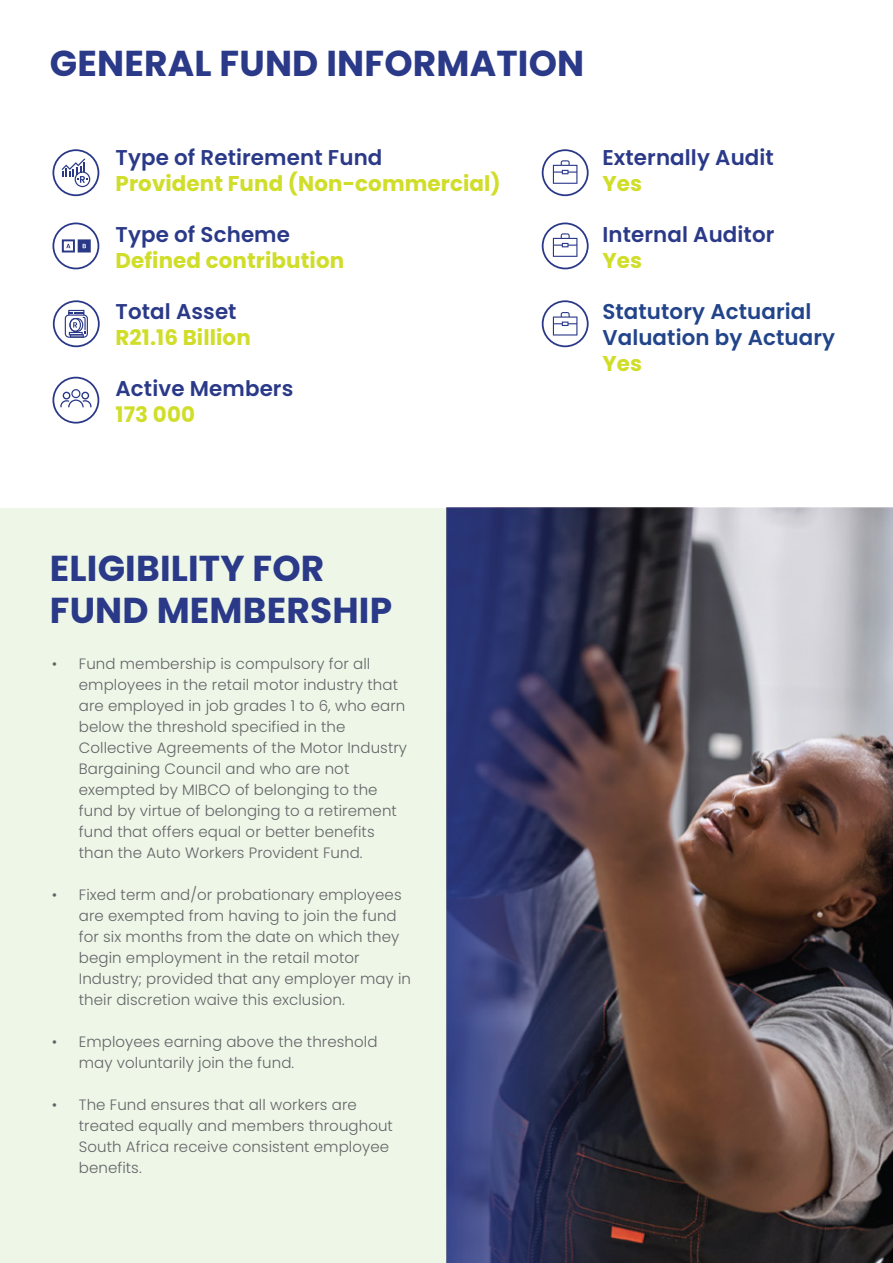
<style>
.page{position:relative;width:893px;height:1263px;background:#fff}
.page>*{position:absolute;margin:0;border:0;box-sizing:border-box;transform-origin:0 0}
.t1{font:700 36px/42px "Poppins";letter-spacing:.005em;color:#2a3988}
.t2{font:600 21.45px "Poppins";letter-spacing:.005em;color:#2a3988}
.t3{font:700 21.45px "Poppins";letter-spacing:.005em;color:#d0dd29}
.t4{font:600 21.45px/25.7px "Poppins";letter-spacing:.005em;color:#21448a}
.t5{font:300 15px/21px "Poppins";letter-spacing:.005em;color:#646567}
</style>
<div class="page">
<img style="left:446px;top:508px;width:447px;height:755px">
<div style="left:0;top:508px;width:446px;height:755px;background:#eef6e8"></div>
<svg style="left:53px;top:300px;width:47px;height:47px"></svg>
<svg style="left:52px;top:377px;width:47px;height:47px"></svg>
<svg style="left:52px;top:149px;width:47px;height:47px"></svg>
<svg style="left:52px;top:223px;width:47px;height:46px"></svg>
<svg style="left:542px;top:149px;width:47px;height:47px"></svg>
<svg style="left:542px;top:300px;width:47px;height:47px"></svg>
<svg style="left:542px;top:223px;width:47px;height:46px"></svg>
<h1 class="t1" style="left:50px;top:42px;width:536px">GENERAL FUND INFORMATION</h1>
<h2 class="t2" style="left:116px;top:145px;width:268px">Type of Retirement Fund</h2>
<h2 class="t3" style="left:116px;top:171px;width:387px">Provident Fund (Non-commercial)</h2>
<h2 class="t2" style="left:116px;top:222px;width:176px">Type of Scheme</h2>
<h2 class="t3" style="left:116px;top:248px;width:230px">Defined contribution</h2>
<h2 class="t2" style="left:116px;top:299px;width:123px">Total Asset</h2>
<h2 class="t3" style="left:116px;top:325px;width:137px">R21.16 Billion</h2>
<h2 class="t2" style="left:116px;top:376px;width:179px">Active Members</h2>
<h2 class="t3" style="left:116px;top:402px;width:81px">173 000</h2>
<h2 class="t2" style="left:602px;top:145px;width:173px">Externally Audit</h2>
<h2 class="t3" style="left:602px;top:171px;width:41px">Yes</h2>
<h2 class="t2" style="left:602px;top:222px;width:174px">Internal Auditor</h2>
<h2 class="t3" style="left:602px;top:248px;width:41px">Yes</h2>
<h2 class="t4" style="left:602px;top:299px;width:234px">Statutory Actuarial<br>Valuation by Actuary</h2>
<h2 class="t3" style="left:602px;top:351px;width:41px">Yes</h2>
<h1 class="t1" style="left:50px;top:548px;width:344px">ELIGIBILITY FOR<br>FUND MEMBERSHIP</h1>
<p class="t5" style="left:79px;top:654px;width:330px;text-indent:-27px">• Fund membership is compulsory for all employees in the retail motor industry that are employed in job grades 1 to 6, who earn below the threshold specified in the Collective Agreements of the Motor Industry Bargaining Council and who are not exempted by MIBCO of belonging to the fund by virtue of belonging to a retirement fund that offers equal or better benefits than the Auto Workers Provident Fund.</p>
<p class="t5" style="left:79px;top:885px;width:334px;text-indent:-27px">• Fixed term and/or probationary employees are exempted from having to join the fund for six months from the date on which they begin employment in the retail motor Industry; provided that any employer may in their discretion waive this exclusion.</p>
<p class="t5" style="left:79px;top:1032px;width:300px;text-indent:-27px">• Employees earning above the threshold may voluntarily join the fund.</p>
<p class="t5" style="left:79px;top:1095px;width:316px;text-indent:-27px">• The Fund ensures that all workers are treated equally and members throughout<br>South Africa receive consistent employee benefits.</p>
</div>
